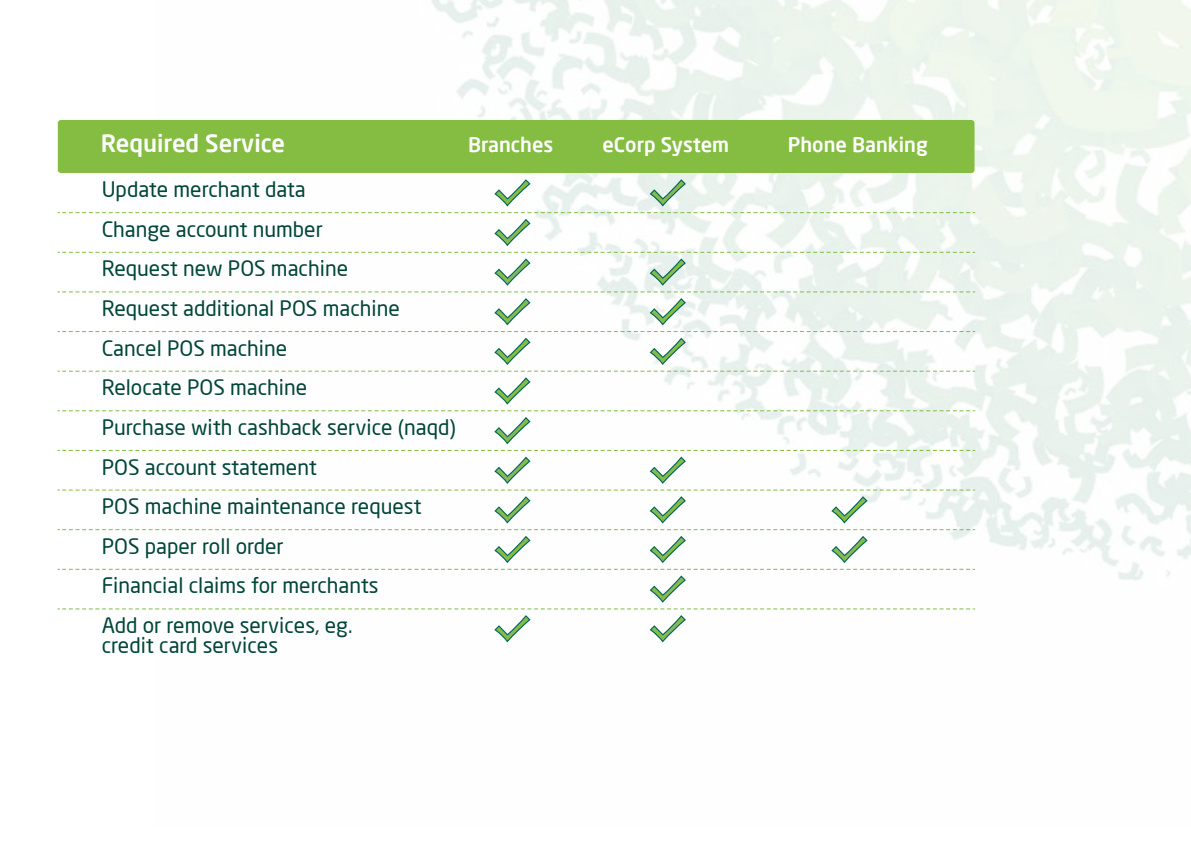
<style>
.page{position:relative;width:1191px;height:842px;background:#fff}
.page>*{position:absolute;margin:0;border:0;box-sizing:border-box;transform-origin:0 0}
.t1{font:500 23.8px "Neo Sans Arabic";color:#fff}
.t2{font:21px/39.6px "Neo Sans Arabic";color:#014638}
.t3{font:500 20px "Neo Sans Arabic";color:#fff}
</style>
<div class="page">
<img style="left:155px;top:0;width:1036px;height:643px">
<svg style="left:58px;top:331px;width:916px;height:1px"></svg>
<svg style="left:58px;top:450px;width:916px;height:1px"></svg>
<svg style="left:58px;top:529px;width:916px;height:1px"></svg>
<div style="left:58px;top:120px;width:916px;height:53px;background:#84bd41;border-radius:3px"></div>
<svg style="left:58px;top:179px;width:916px;height:34px"></svg>
<svg style="left:494px;top:219px;width:36px;height:27px"></svg>
<svg style="left:58px;top:252px;width:916px;height:40px"></svg>
<svg style="left:494px;top:298px;width:36px;height:27px"></svg>
<svg style="left:649px;top:298px;width:37px;height:27px"></svg>
<svg style="left:494px;top:338px;width:36px;height:27px"></svg>
<svg style="left:649px;top:338px;width:37px;height:27px"></svg>
<svg style="left:58px;top:371px;width:916px;height:40px"></svg>
<svg style="left:494px;top:417px;width:36px;height:27px"></svg>
<svg style="left:494px;top:457px;width:36px;height:27px"></svg>
<svg style="left:649px;top:457px;width:37px;height:27px"></svg>
<svg style="left:58px;top:490px;width:916px;height:33px"></svg>
<svg style="left:494px;top:536px;width:36px;height:27px"></svg>
<svg style="left:649px;top:536px;width:37px;height:27px"></svg>
<svg style="left:831px;top:536px;width:36px;height:27px"></svg>
<svg style="left:58px;top:569px;width:916px;height:40px"></svg>
<svg style="left:494px;top:615px;width:36px;height:27px"></svg>
<svg style="left:649px;top:615px;width:37px;height:27px"></svg>
<p class="t1" style="left:101px;top:125px;width:186px">Required Service</p>
<p class="t3" style="left:468px;top:129px;width:87px">Branches</p>
<p class="t3" style="left:602px;top:129px;width:128px">eCorp System</p>
<p class="t3" style="left:788px;top:129px;width:141px">Phone Banking</p>
<p class="t2" style="left:102px;top:170px;width:356px">Update merchant data<br>Change account number<br>Request new POS machine<br>Request additional POS machine<br>Cancel POS machine<br>Relocate POS machine<br>Purchase with cashback service (naqd)<br>POS account statement<br>POS machine maintenance request<br>POS paper roll order<br>Financial claims for merchants<br>Add or remove services, eg.</p>
<p class="t2" style="left:102px;top:626px;width:178px">credit card services</p>
</div>
